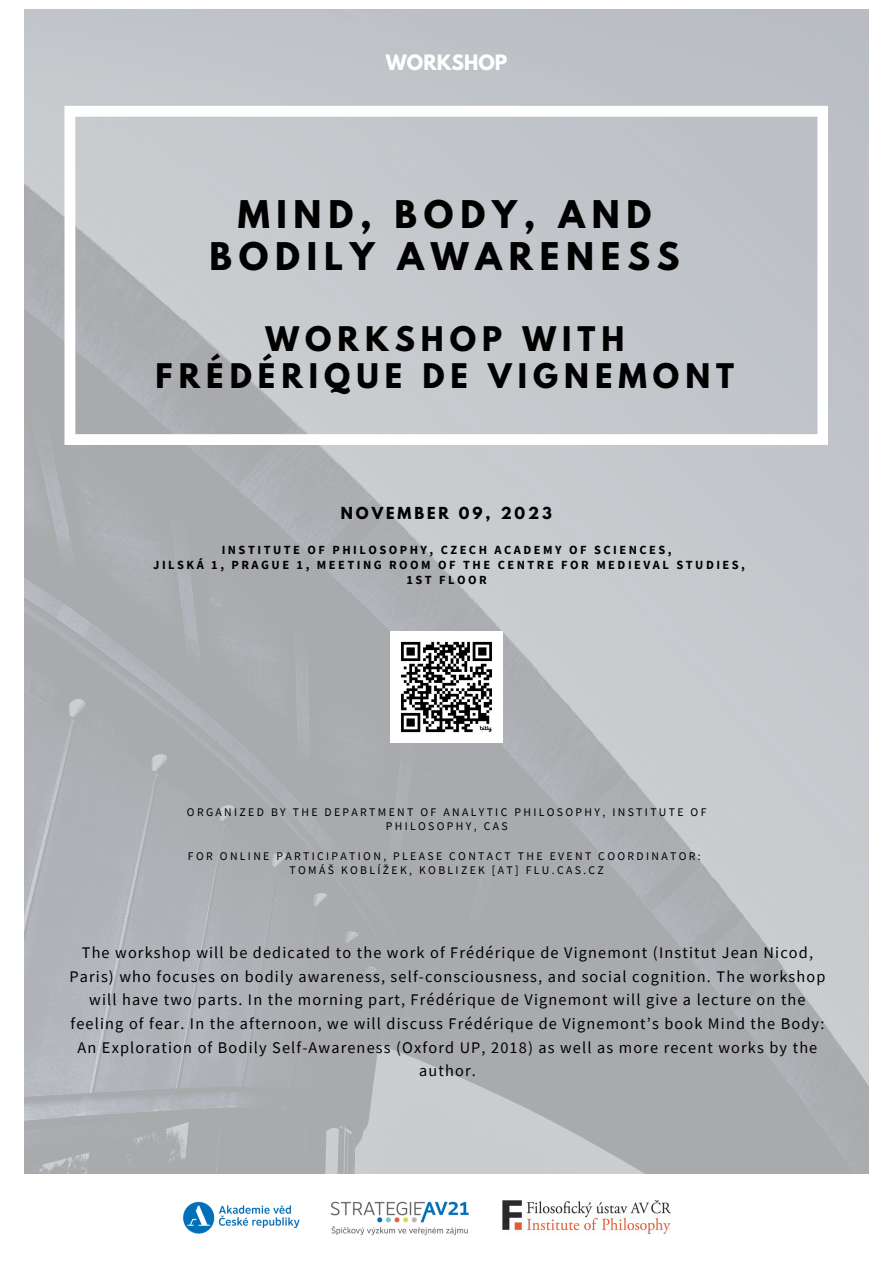
<style>
.page{position:relative;width:893px;height:1263px;background:#fff}
.page>*{position:absolute;margin:0;border:0;box-sizing:border-box;transform-origin:0 0}
.t1{font:700 33.83px/42.2px "League Spartan";letter-spacing:.2em;color:#000;text-align:center}
.t2{font:700 30.08px/37.1px "League Spartan";letter-spacing:.2em;color:#000;text-align:center}
.t3{font:700 18.75px "League Spartan";color:#fff}
.t4{font:16.27px/23.6px "Source Sans Pro";letter-spacing:.07em;color:#000;text-align:center}
.t5{font:700 14.7px "League Spartan";letter-spacing:.2em;color:#000}
.t6{font:700 12.45px/15.1px "Source Sans Pro";letter-spacing:.2em;color:#000;text-align:center}
.t7{font:11.7px/14.6px "Source Sans Pro";letter-spacing:.2em;color:#000;text-align:center}
</style>
<div class="page">
<img style="left:24px;top:9px;width:845px;height:1165px">
<svg style="left:64px;top:106px;width:764px;height:339px;background:#c6c9cc"></svg>
<img style="left:502px;top:1200px;width:169px;height:33px">
<img style="left:391px;top:631px;width:111px;height:112px">
<img style="left:183px;top:1201px;width:286px;height:35px">
<p class="t3" style="left:386px;top:53px;width:123px">WORKSHOP</p>
<p class="t1" style="left:209px;top:197px;width:472px">MIND, BODY, AND<br>BODILY AWARENESS</p>
<p class="t2" style="left:156px;top:324px;width:580px">WORKSHOP WITH<br>FRÉDÉRIQUE DE VIGNEMONT</p>
<p class="t5" style="left:341px;top:506px;width:213px">NOVEMBER 09, 2023</p>
<p class="t6" style="left:222px;top:542px;width:451px">INSTITUTE OF PHILOSOPHY, CZECH ACADEMY OF SCIENCES,</p>
<p class="t6" style="left:153px;top:557px;width:593px">JILSKÁ 1, PRAGUE 1, MEETING ROOM OF THE CENTRE FOR MEDIEVAL STUDIES,<br>1ST FLOOR</p>
<p class="t7" style="left:187px;top:804px;width:521px">ORGANIZED BY THE DEPARTMENT OF ANALYTIC PHILOSOPHY, INSTITUTE OF<br>PHILOSOPHY, CAS</p>
<p class="t7" style="left:188px;top:848px;width:514px">FOR ONLINE PARTICIPATION, PLEASE CONTACT THE EVENT COORDINATOR:</p>
<p class="t7" style="left:289px;top:863px;width:316px">TOMÁŠ KOBLÍŽEK, KOBLIZEK [AT] FLU.CAS.CZ</p>
<p class="t4" style="left:69px;top:940px;width:757px">The workshop will be dedicated to the work of Frédérique de Vignemont (Institut Jean Nicod, Paris) who focuses on bodily awareness, self-consciousness, and social cognition. The workshop will have two parts. In the morning part, Frédérique de Vignemont will give a lecture on the feeling of fear. In the afternoon, we will discuss Frédérique de Vignemont’s book Mind the Body:<br>An Exploration of Bodily Self-Awareness (Oxford UP, 2018) as well as more recent works by the author.</p>
</div>
